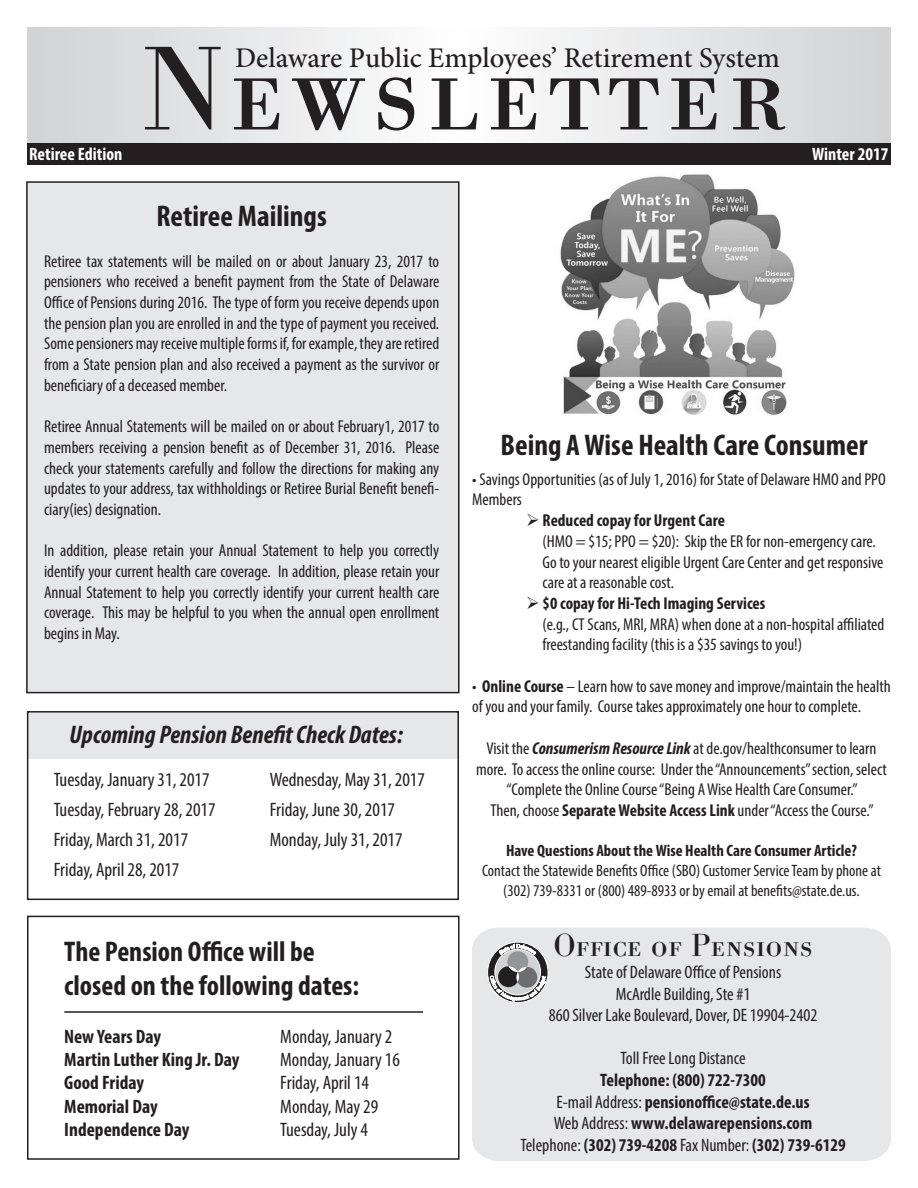
<style>
.page{position:relative;width:918px;height:1188px;background:#fff}
.page>*{position:absolute;margin:0;border:0;box-sizing:border-box;transform-origin:0 0}
.t1{font:117px "Bodoni BE Regular SC";letter-spacing:.07em;color:#231f20}
.t2{font:31.5px "Bodoni BE Regular SC";letter-spacing:.02em;color:#231f20}
.t3{font:700 condensed 30px "Myriad Pro";color:#231f20}
.t4{font:700 condensed 28.5px "Myriad Pro";color:#231f20}
.t5{font:500 28.5px "Minion Pro";color:#231f20}
.t6{font:italic 700 condensed 25.5px "Myriad Pro";color:#231f20}
.t7{font:condensed 19.5px "Myriad Pro";color:#231f20}
.t8{font:700 condensed 19.5px "Myriad Pro";color:#231f20}
.t9{font:700 condensed 18px "Myriad Pro";color:#231f20}
.t10{font:condensed 18px "Myriad Pro";color:#231f20}
.t11{font:700 condensed 18px "Myriad Pro";color:#fff}
.t12{font:condensed 17.25px/20.7px "Myriad Pro";color:#231f20}
.t13{font:700 condensed 17.25px "Myriad Pro";color:#231f20}
.t14{font:condensed 16.5px/19.8px "Myriad Pro";color:#231f20;text-align:center}
.t15{font:700 condensed 16.5px "Myriad Pro";color:#231f20}
.s1{font-weight:700}
.s2{font-weight:700;font-style:italic}
.s3{font-weight:400}
</style>
<div class="page">
<div style="left:27px;top:182px;width:432px;height:511px;background:#e6e7e9"></div>
<div style="left:26px;top:181px;width:434px;height:512px;border:2px solid #231f20"></div>
<div style="left:28px;top:712px;width:430px;height:47px;background:#e6e7e9"></div>
<div style="left:27px;top:143px;width:864px;height:21px;background:#231f20"></div>
<div style="left:472px;top:928px;width:419px;height:233px;background:#e6e7e9"></div>
<div style="left:488px;top:942px;width:60px;height:61px;border:1px solid #fff;border-radius:50%"></div>
<svg style="left:490px;top:944px;width:56px;height:57px;background:#9e9e9f"></svg>
<div style="left:27px;top:711px;width:432px;height:189px;border:2px solid #231f20"></div>
<div style="left:27px;top:916px;width:433px;height:244px;border:2px solid #231f20"></div>
<hr style="left:64px;top:1011px;width:359px;height:2px;background:#231f20">
<img style="left:560px;top:174px;width:235px;height:241px">
<p class="t1" style="left:142px;top:23px;width:645px">Newsletter</p>
<p class="t5" style="left:235px;top:39px;width:547px">Delaware Public Employees’ Retirement System</p>
<p class="t11" style="left:29px;top:142px;width:95px">Retiree Edition</p>
<p class="t11" style="left:812px;top:142px;width:78px">Winter 2017</p>
<p class="t3" style="left:157px;top:197px;width:172px">Retiree Mailings</p>
<p class="t12" style="left:44px;top:250px;width:397px">Retiree tax statements will be mailed on or about January 23, 2017 to</p>
<p class="t12" style="left:44px;top:271px;width:397px">pensioners who received a benefit payment from the State of Delaware</p>
<p class="t12" style="left:44px;top:292px;width:397px">Office of Pensions during 2016. The type of form you receive depends upon</p>
<p class="t12" style="left:44px;top:312px;width:397px">the pension plan you are enrolled in and the type of payment you received.</p>
<p class="t12" style="left:44px;top:333px;width:397px;text-align:justify">Some pensioners may receive multiple forms if, for example, they are retired from a State pension plan and also received a payment as the survivor or beneficiary of a deceased member.</p>
<p class="t12" style="left:44px;top:416px;width:397px">Retiree Annual Statements will be mailed on or about February1, 2017 to</p>
<p class="t12" style="left:44px;top:437px;width:397px;text-align:justify">members receiving a pension benefit as of December 31, 2016. Please check your statements carefully and follow the directions for making any updates to your address, tax withholdings or Retiree Burial Benefit benefi&shy;ciary(ies) designation.</p>
<p class="t12" style="left:44px;top:540px;width:397px">In addition, please retain your Annual Statement to help you correctly</p>
<p class="t12" style="left:44px;top:561px;width:397px;text-align:justify">identify your current health care coverage. In addition, please retain your Annual Statement to help you correctly identify your current health care coverage. This may be helpful to you when the annual open enrollment begins in May.</p>
<p class="t6" style="left:70px;top:719px;width:335px">Upcoming Pension Benefit Check Dates:</p>
<p class="t7" style="left:54px;top:768px;width:157px">Tuesday, January 31, 2017</p>
<p class="t7" style="left:270px;top:768px;width:157px">Wednesday, May 31, 2017</p>
<p class="t7" style="left:54px;top:798px;width:163px">Tuesday, February 28, 2017</p>
<p class="t7" style="left:270px;top:798px;width:127px">Friday, June 30, 2017</p>
<p class="t7" style="left:54px;top:828px;width:136px">Friday, March 31, 2017</p>
<p class="t7" style="left:270px;top:828px;width:134px">Monday, July 31, 2017</p>
<p class="t7" style="left:54px;top:858px;width:127px">Friday, April 28, 2017</p>
<p class="t4" style="left:64px;top:934px;width:252px">The Pension Office will be</p>
<p class="t4" style="left:64px;top:968px;width:296px">closed on the following dates:</p>
<p class="t8" style="left:64px;top:1024px;width:98px">New Years Day</p>
<p class="t7" style="left:280px;top:1024px;width:114px">Monday, January 2</p>
<p class="t8" style="left:64px;top:1047px;width:177px">Martin Luther King Jr. Day</p>
<p class="t7" style="left:280px;top:1048px;width:121px">Monday, January 16</p>
<p class="t8" style="left:64px;top:1071px;width:81px">Good Friday</p>
<p class="t7" style="left:280px;top:1071px;width:90px">Friday, April 14</p>
<p class="t8" style="left:64px;top:1094px;width:95px">Memorial Day</p>
<p class="t7" style="left:280px;top:1095px;width:99px">Monday, May 29</p>
<p class="t8" style="left:64px;top:1118px;width:127px">Independence Day</p>
<p class="t7" style="left:280px;top:1118px;width:89px">Tuesday, July 4</p>
<p class="t3" style="left:501px;top:426px;width:368px">Being A Wise Health Care Consumer</p>
<p class="t12" style="left:472px;top:468px;width:415px">• Savings Opportunities (as of July 1, 2016) for State of Delaware HMO and PPO<br>Members</p>
<p class="t13" style="left:526px;top:510px;width:200px">➢ Reduced copay for Urgent Care</p>
<p class="t12" style="left:542px;top:531px;width:342px">(HMO = $15; PPO = $20): Skip the ER for non-emergency care.<br>Go to your nearest eligible Urgent Care Center and get responsive care at a reasonable cost.</p>
<p class="t13" style="left:526px;top:592px;width:241px">➢ $0 copay for Hi-Tech Imaging Services</p>
<p class="t12" style="left:542px;top:613px;width:343px">(e.g., CT Scans, MRI, MRA) when done at a non-hospital affiliated</p>
<p class="t12" style="left:542px;top:634px;width:261px">freestanding facility (this is a $35 savings to you!)</p>
<p class="t12" style="left:472px;top:675px;width:420px">• <span class="s1">Online Course</span> – Learn how to save money and improve/maintain the health of you and your family. Course takes approximately one hour to complete.</p>
<p class="t12" style="left:476px;top:738px;width:412px;text-align:center">Visit the <span class="s2">Consumerism Resource Link</span> at de.gov/healthconsumer to learn more. To access the online course: Under the “Announcements” section, select “Complete the Online Course “Being A Wise Health Care Consumer.”</p>
<p class="t12" style="left:491px;top:800px;width:385px">Then, choose <span class="s1">Separate Website Access Link</span> under “Access the Course.”</p>
<p class="t15" style="left:506px;top:841px;width:352px">Have Questions About the Wise Health Care Consumer Article?</p>
<p class="t14" style="left:482px;top:861px;width:400px">Contact the Statewide Benefits Office (SBO) Customer Service Team by phone at (302) 739-8331 or (800) 489-8933 or by email at benefits@state.de.us.</p>
<p class="t2" style="left:554px;top:928px;width:260px">Office of Pensions</p>
<p class="t10" style="left:585px;top:961px;width:198px">State of Delaware Office of Pensions</p>
<p class="t10" style="left:616px;top:983px;width:136px">McArdle Building, Ste #1</p>
<p class="t10" style="left:549px;top:1004px;width:270px">860 Silver Lake Boulevard, Dover, DE 19904-2402</p>
<p class="t10" style="left:621px;top:1048px;width:127px">Toll Free Long Distance</p>
<p class="t9" style="left:600px;top:1069px;width:167px">Telephone: (800) 722-7300</p>
<p class="t9" style="left:557px;top:1090px;width:255px"><span class="s3">E-mail Address:</span> pensionoffice@state.de.us</p>
<p class="t9" style="left:554px;top:1112px;width:260px"><span class="s3">Web Address:</span> www.delawarepensions.com</p>
<p class="t9" style="left:520px;top:1134px;width:327px"><span class="s3">Telephone:</span> (302) 739-4208 <span class="s3">Fax Number:</span> (302) 739-6129</p>
</div>
